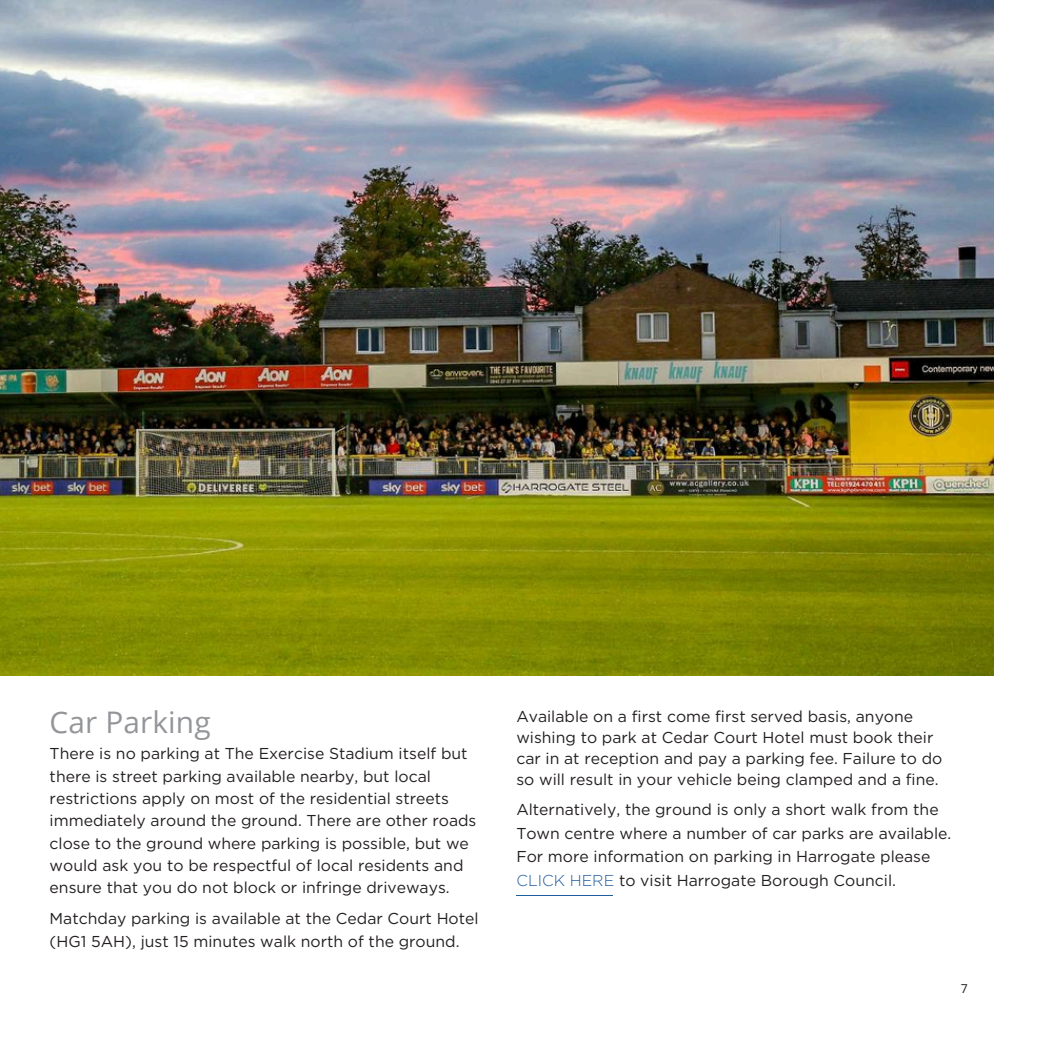
<style>
.page{position:relative;width:1043px;height:1043px;background:#fff}
.page>*{position:absolute;margin:0;border:0;box-sizing:border-box;transform-origin:0 0}
.t1{font:29.75px "Open Sans";letter-spacing:.005em;color:#939598}
.t2{font:15.75px/22.4px "Gotham";color:#231f20}
.t3{font:12.25px "Open Sans";color:#231f20}
.s1{font-weight:300;color:#1f5e9e}
</style>
<div class="page">
<img style="left:0;top:0;width:992px;height:674px">
<hr style="left:516px;top:894px;width:96px;height:1px;background:#1f5e9e">
<h1 class="t1" style="left:50px;top:701px;width:162px">Car Parking</h1>
<h1 class="t2" style="left:50px;top:742px;width:428px">There is no parking at The Exercise Stadium itself but there is street parking available nearby, but local restrictions apply on most of the residential streets immediately around the ground. There are other roads close to the ground where parking is possible, but we would ask you to be respectful of local residents and ensure that you do not block or infringe driveways.</h1>
<h1 class="t2" style="left:50px;top:905px;width:430px;line-height:23.6px">Matchday parking is available at the Cedar Court Hotel (HG1 5AH), just 15 minutes walk north of the ground.</h1>
<p class="t2" style="left:516px;top:705px;width:427px;line-height:21px">Available on a first come first served basis, anyone wishing to park at Cedar Court Hotel must book their car in at reception and pay a parking fee. Failure to do so will result in your vehicle being clamped and a fine.</p>
<p class="t2" style="left:516px;top:797px;width:436px;line-height:23.6px">Alternatively, the ground is only a short walk from the Town centre where a number of car parks are available.<br>For more information on parking in Harrogate please <span class="s1">CLICK HERE</span> to visit Harrogate Borough Council.</p>
<h1 class="t3" style="left:960px;top:979px;width:8px">7</h1>
</div>
